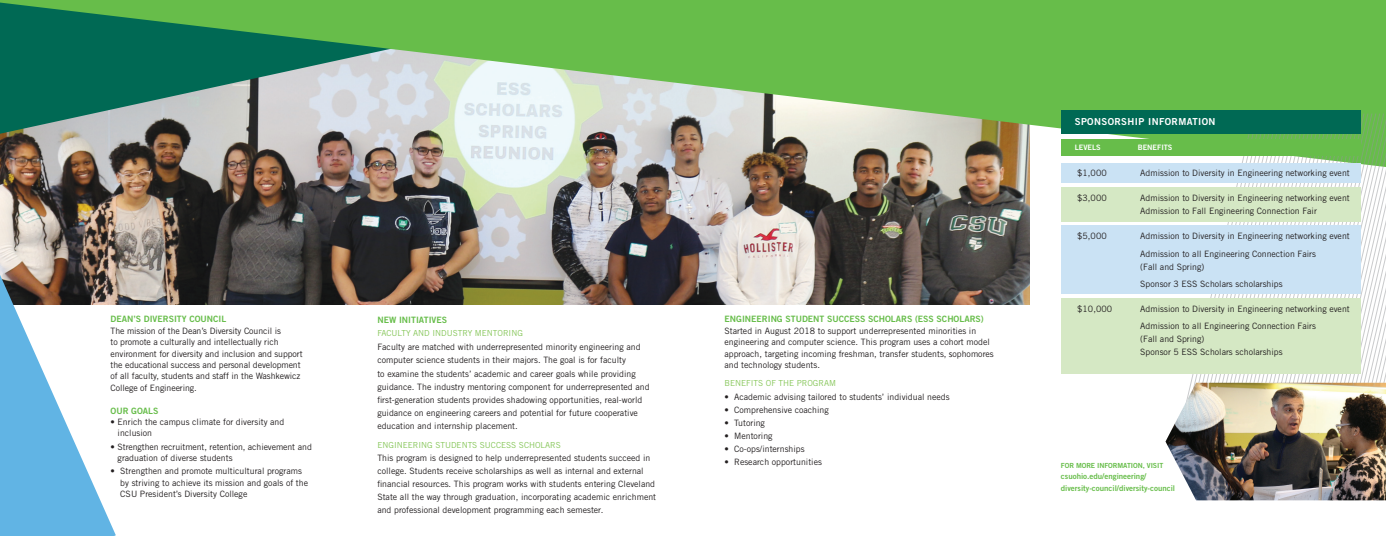
<style>
.page{position:relative;width:1386px;height:536px;background:#fff}
.page>*{position:absolute;margin:0;border:0;box-sizing:border-box;transform-origin:0 0}
.t1{font:9.62px "Trade Gothic Bold Two";letter-spacing:.04em;color:#fff}
.t2{font:8.75px/13.1px "Trade Gothic";color:#231f20}
.t3{font:8.75px "Trade Gothic Bold Two";color:#67bd4a}
.t4{font:8.31px "Trade Gothic";color:#86c659}
.t5{font:7.88px/11.4px "Trade Gothic Bold Two";color:#67bd4a}
.t6{font:7.44px "Trade Gothic Bold Two";color:#fff}
.t7{font:7px "Trade Gothic Bold Two";letter-spacing:-.01em;color:#67bd4a}
.s1{font-family:"Trade Gothic Bold Two";color:#67bd4a}
.s2{font-family:"Calibri";font-size:9.62px}
</style>
<div class="page">
<img style="left:0;top:167px;width:1030px;height:137px">
<svg style="left:0;top:0;width:1386px;height:167px;background:#7fb578"></svg>
<svg style="left:0;top:275px;width:116px;height:261px;fill:#61b4e4"></svg>
<svg style="left:1178px;top:113px;width:208px;height:269px"></svg>
<img style="left:1166px;top:382px;width:220px;height:118px">
<div style="left:1061px;top:110px;width:299px;height:23px;background:#006954"></div>
<div style="left:1061px;top:139px;width:299px;height:17px;background:#67bd4a"></div>
<div style="left:1061px;top:225px;width:299px;height:68px;background:#cae2f4"></div>
<div style="left:1061px;top:298px;width:299px;height:75px;background:#d5e8c4"></div>
<div style="left:1061px;top:163px;width:299px;height:20px;background:#cae2f4"></div>
<div style="left:1061px;top:187px;width:299px;height:34px;background:#d5e8c4"></div>
<p class="t3" style="left:111px;top:314px;width:117px">DEAN’S DIVERSITY COUNCIL</p>
<p class="t2" style="left:111px;top:325px;width:194px;line-height:11.4px">The mission of the Dean’s Diversity Council is<br>to promote a culturally and intellectually rich environment for diversity and inclusion and support the educational success and personal development of all faculty, students and staff in the Washkewicz College of Engineering.</p>
<p class="t3" style="left:111px;top:405px;width:49px">OUR GOALS</p>
<p class="t2" style="left:118px;top:416px;width:168px;line-height:11.4px;text-indent:-7px">• Enrich the campus climate for diversity and inclusion</p>
<p class="t2" style="left:118px;top:440px;width:196px;line-height:11.4px;text-indent:-7px">• Strengthen recruitment, retention, achievement and graduation of diverse students</p>
<p class="t2" style="left:120px;top:465px;width:189px;line-height:11.4px;text-indent:-10px">• Strengthen and promote multicultural programs by striving to achieve its mission and goals of the<br>CSU President’s Diversity College</p>
<p class="t3" style="left:377px;top:315px;width:71px">NEW INITIATIVES</p>
<p class="t4" style="left:377px;top:328px;width:147px">FACULTY AND INDUSTRY MENTORING</p>
<p class="t2" style="left:377px;top:340px;width:274px">Faculty are matched with underrepresented minority engineering and computer science students in their majors. The goal is for faculty<br>to examine the students’ academic and career goals while providing guidance. The industry mentoring component for underrepresented and first-generation students provides shadowing opportunities, real-world guidance on engineering careers and potential for future cooperative education and internship placement.</p>
<p class="t4" style="left:377px;top:439px;width:185px">ENGINEERING STUDENTS SUCCESS SCHOLARS</p>
<p class="t2" style="left:377px;top:450px;width:280px">This program is designed to help underrepresented students succeed in college. Students receive scholarships as well as internal and external financial resources. This program works with students entering Cleveland State all the way through graduation, incorporating academic enrichment and professional development programming each semester.</p>
<p class="t2" style="left:724px;top:313px;width:271px;line-height:11.4px"><span class="s1">ENGINEERING STUDENT SUCCESS SCHOLARS (ESS SCHOLARS)<br></span>Started in August 2018 to support underrepresented minorities in engineering and computer science. This program uses a cohort model approach, targeting incoming freshman, transfer students, <span class="s2">s</span>ophomores and technology students.</p>
<p class="t4" style="left:724px;top:378px;width:113px">BENEFITS OF THE PROGRAM</p>
<p class="t2" style="left:724px;top:389px;width:227px">• Academic advising tailored to students’ individual needs</p>
<p class="t2" style="left:724px;top:403px;width:106px">• Comprehensive coaching</p>
<p class="t2" style="left:724px;top:416px;width:42px">• Tutoring</p>
<p class="t2" style="left:724px;top:429px;width:50px">• Mentoring</p>
<p class="t2" style="left:724px;top:442px;width:82px">• Co-ops/internships</p>
<p class="t2" style="left:724px;top:455px;width:99px">• Research opportunities</p>
<p class="t1" style="left:1075px;top:116px;width:142px">SPONSORSHIP INFORMATION</p>
<p class="t6" style="left:1075px;top:142px;width:28px">LEVELS</p>
<p class="t6" style="left:1138px;top:142px;width:36px">BENEFITS</p>
<p class="t2" style="left:1077px;top:166px;width:31px">$1,000</p>
<p class="t2" style="left:1140px;top:166px;width:211px">Admission to Diversity in Engineering networking event</p>
<p class="t2" style="left:1077px;top:191px;width:31px">$3,000</p>
<p class="t2" style="left:1140px;top:191px;width:211px">Admission to Diversity in Engineering networking event<br>Admission to Fall Engineering Connection Fair</p>
<p class="t2" style="left:1077px;top:229px;width:31px">$5,000</p>
<p class="t2" style="left:1140px;top:229px;width:211px">Admission to Diversity in Engineering networking event</p>
<p class="t2" style="left:1140px;top:246px;width:177px">Admission to all Engineering Connection Fairs (Fall and Spring)</p>
<p class="t2" style="left:1140px;top:277px;width:144px">Sponsor 3 ESS Scholars scholarships</p>
<p class="t2" style="left:1077px;top:302px;width:36px">$10,000</p>
<p class="t2" style="left:1140px;top:302px;width:211px">Admission to Diversity in Engineering networking event</p>
<p class="t2" style="left:1140px;top:319px;width:177px">Admission to all Engineering Connection Fairs (Fall and Spring)<br>Sponsor 5 ESS Scholars scholarships</p>
<p class="t7" style="left:1061px;top:461px;width:104px">FOR MORE INFORMATION, VISIT</p>
<p class="t5" style="left:1061px;top:470px;width:116px">csuohio.edu/engineering/ diversity-council/diversity-council</p>
</div>
